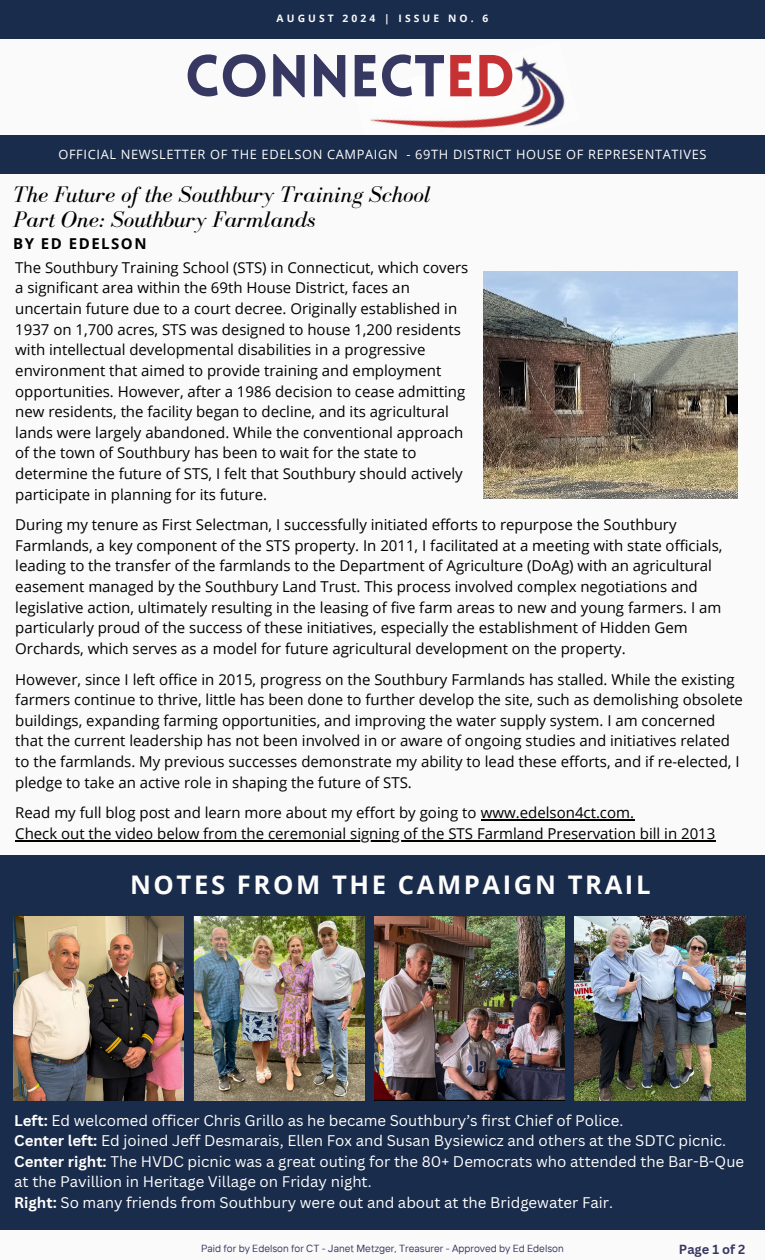
<style>
.page{position:relative;width:765px;height:1260px;background:#fafafa}
.page>*{position:absolute;margin:0;border:0;box-sizing:border-box;transform-origin:0 0}
.t1{font:900 57.88px "Lovelo";color:#373861}
.t2{font:700 25.62px "Open Sans";letter-spacing:.1em;color:#fefdfd}
.t3{font:italic 23.25px/25.2px "Bodoni FLF";color:#000}
.t4{font:15px/20.6px "Open Sans";color:#000}
.t5{font:15px/20.6px "Canva Sans";color:#fff}
.t6{font:700 15px "Open Sans";letter-spacing:.1em;color:#000}
.t7{font:12.88px "Open Sans";letter-spacing:.05em;color:#fefdfd}
.t8{font:700 12.88px "Canva Sans";color:#373861}
.t9{font:10.25px "TT Interphases";color:#373861}
.t10{font:700 10.25px "Open Sans";letter-spacing:.3em;color:#fafafa}
.s1{color:#c63233}
.s2{font-weight:700}
</style>
<div class="page">
<div style="left:0;top:0;width:765px;height:39px;background:#1a2c4b"></div>
<img style="left:370px;top:57px;width:195px;height:72px">
<div style="left:0;top:855px;width:765px;height:374px;background:#1a2c4b"></div>
<div style="left:0;top:135px;width:765px;height:39px;background:#1a2c4b"></div>
<img style="left:13px;top:916px;width:171px;height:185px">
<img style="left:194px;top:916px;width:170px;height:185px">
<img style="left:375px;top:916px;width:190px;height:185px">
<img style="left:575px;top:916px;width:170px;height:184px">
<hr style="left:481px;top:820px;width:153px;height:1px;background:#000">
<hr style="left:15px;top:840px;width:701px;height:1px;background:#000">
<img style="left:483px;top:271px;width:255px;height:229px">
<p class="t10" style="left:277px;top:11px;width:213px">AUGUST 2024 | ISSUE NO. 6</p>
<h1 class="t1" style="left:185px;top:53px;width:332px">CONNECT<span class="s1">ED</span></h1>
<h6 class="t7" style="left:58px;top:145px;width:650px">OFFICIAL NEWSLETTER OF THE EDELSON CAMPAIGN - 69TH DISTRICT HOUSE OF REPRESENTATIVES</h6>
<p class="t3" style="left:13px;top:182px;width:419px">The Future of the Southbury Training School<br>Part One: Southbury Farmlands</p>
<p class="t6" style="left:13px;top:233px;width:135px">BY ED EDELSON</p>
<h5 class="t4" style="left:15px;top:257px;width:455px">The Southbury Training School (STS) in Connecticut, which covers a significant area within the 69th House District, faces an uncertain future due to a court decree. Originally established in 1937 on 1,700 acres, STS was designed to house 1,200 residents with intellectual developmental disabilities in a progressive environment that aimed to provide training and employment opportunities. However, after a 1986 decision to cease admitting new residents, the facility began to decline, and its agricultural lands were largely abandoned. While the conventional approach of the town of Southbury has been to wait for the state to determine the future of STS, I felt that Southbury should actively participate in planning for its future.</h5>
<h5 class="t4" style="left:15px;top:514px;width:709px">During my tenure as First Selectman, I successfully initiated efforts to repurpose the Southbury Farmlands, a key component of the STS property. In 2011, I facilitated at a meeting with state officials, leading to the transfer of the farmlands to the Department of Agriculture (DoAg) with an agricultural easement managed by the Southbury Land Trust. This process involved complex negotiations and legislative action, ultimately resulting in the leasing of five farm areas to new and young farmers. I am particularly proud of the success of these initiatives, especially the establishment of Hidden Gem Orchards, which serves as a model for future agricultural development on the property.</h5>
<h5 class="t4" style="left:15px;top:668px;width:729px">However, since I left office in 2015, progress on the Southbury Farmlands has stalled. While the existing farmers continue to thrive, little has been done to further develop the site, such as demolishing obsolete buildings, expanding farming opportunities, and improving the water supply system. I am concerned that the current leadership has not been involved in or aware of ongoing studies and initiatives related to the farmlands. My previous successes demonstrate my ability to lead these efforts, and if re-elected, I pledge to take an active role in shaping the future of STS.</h5>
<h2 class="t4" style="left:15px;top:802px;width:620px">Read my full blog post and learn more about my effort by going to www.edelson4ct.com.</h2>
<p class="t4" style="left:15px;top:823px;width:702px">Check out the video below from the ceremonial signing of the STS Farmland Preservation bill in 2013</p>
<p class="t2" style="left:130px;top:866px;width:522px">NOTES FROM THE CAMPAIGN TRAIL</p>
<p class="t5" style="left:14px;top:1109px;width:731px"><span class="s2">Left:</span> Ed welcomed officer Chris Grillo as he became Southbury’s first Chief of Police.<br><span class="s2">Center left:</span> Ed joined Jeff Desmarais, Ellen Fox and Susan Bysiewicz and others at the SDTC picnic.<br><span class="s2">Center right:</span> The HVDC picnic was a great outing for the 80+ Democrats who attended the Bar-B-Que at the Pavillion in Heritage Village on Friday night.<br><span class="s2">Right:</span> So many friends from Southbury were out and about at the Bridgewater Fair.</p>
<p class="t9" style="left:201px;top:1242px;width:364px">Paid for by Edelson for CT - Janet Metzger, Treasurer - Approved by Ed Edelson</p>
<h5 class="t8" style="left:679px;top:1240px;width:68px">Page 1 of 2</h5>
</div>
